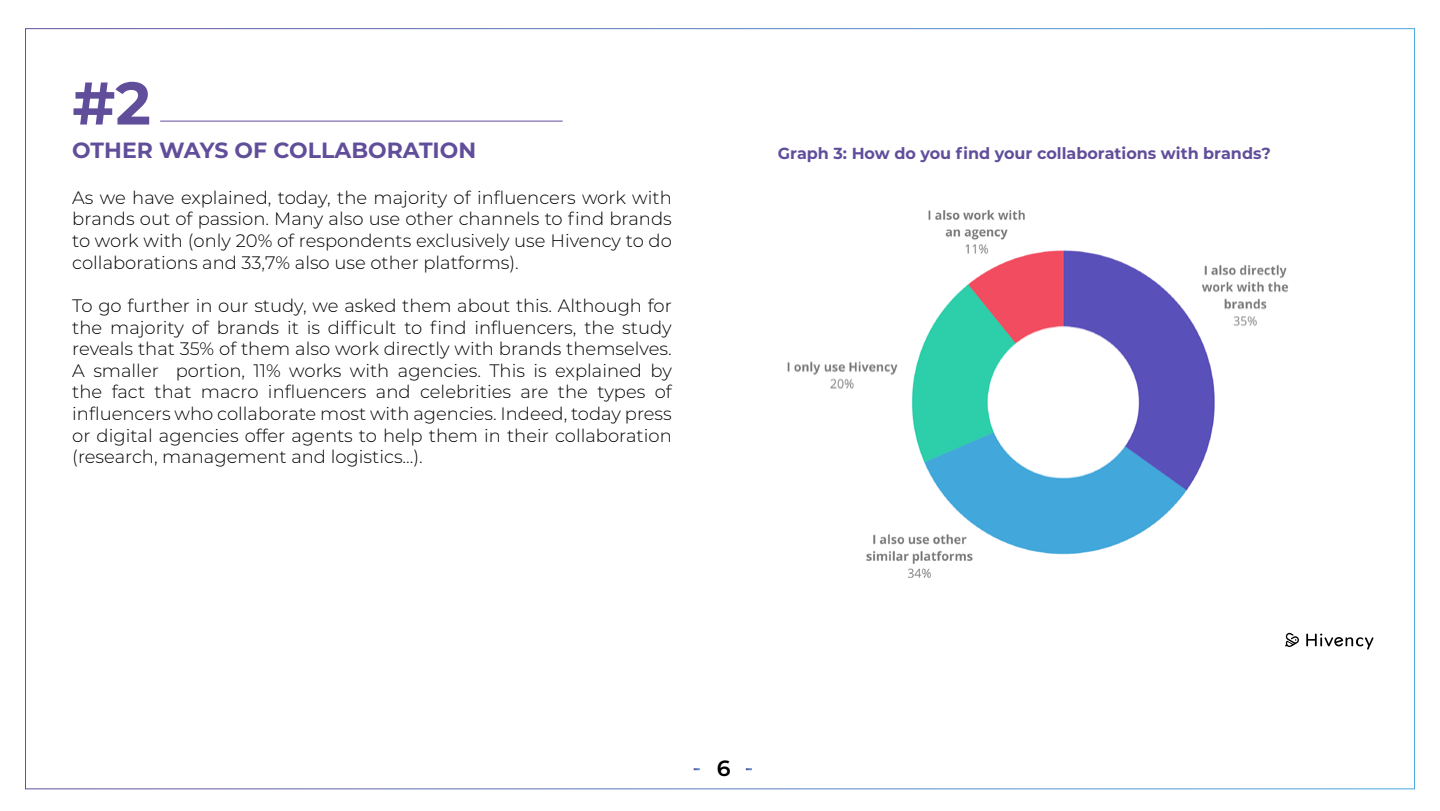
<style>
.page{position:relative;width:1440px;height:811px;background:#fff}
.page>*{position:absolute;margin:0;border:0;box-sizing:border-box;transform-origin:0 0}
.t1{font:700 60px "Montserrat";color:#614e9b}
.t2{font:700 22px "Montserrat";color:#614e9b}
.t3{font:600 22px "Montserrat";color:#000}
.t4{font:300 18px/21.6px "Montserrat";color:#000;text-align:justify}
.t5{font:700 16px "Montserrat";color:#614e9b}
</style>
<div class="page">
<hr style="left:160px;top:121px;width:403px;height:1px;background:#614e9b">
<img style="left:787px;top:210px;width:502px;height:368px">
<img style="left:1285px;top:632px;width:89px;height:18px">
<h1 class="t1" style="left:72px;top:60px;width:80px">#2</h1>
<p class="t2" style="left:72px;top:134px;width:405px">OTHER WAYS OF COLLABORATION</p>
<p class="t4" style="left:72px;top:186px;width:601px">As we have explained, today, the majority of influencers work with brands out of passion. Many also use other channels to find brands to work with (only 20% of respondents exclusively use Hivency to do collaborations and 33,7% also use other platforms).</p>
<p class="t4" style="left:72px;top:294px;width:601px">To go further in our study, we asked them about this. Although for the majority of brands it is difficult to find influencers, the study reveals that 35% of them also work directly with brands themselves.<br>A smaller portion, 11% works with agencies. This is explained by the fact that macro influencers and celebrities are the types of influencers who collaborate most with agencies. Indeed, today press or digital agencies offer agents to help them in their collaboration (research, management and logistics...).</p>
<p class="t5" style="left:778px;top:142px;width:494px">Graph 3: How do you find your collaborations with brands?</p>
<p class="t3" style="left:717px;top:752px;width:15px">6</p>
</div>
